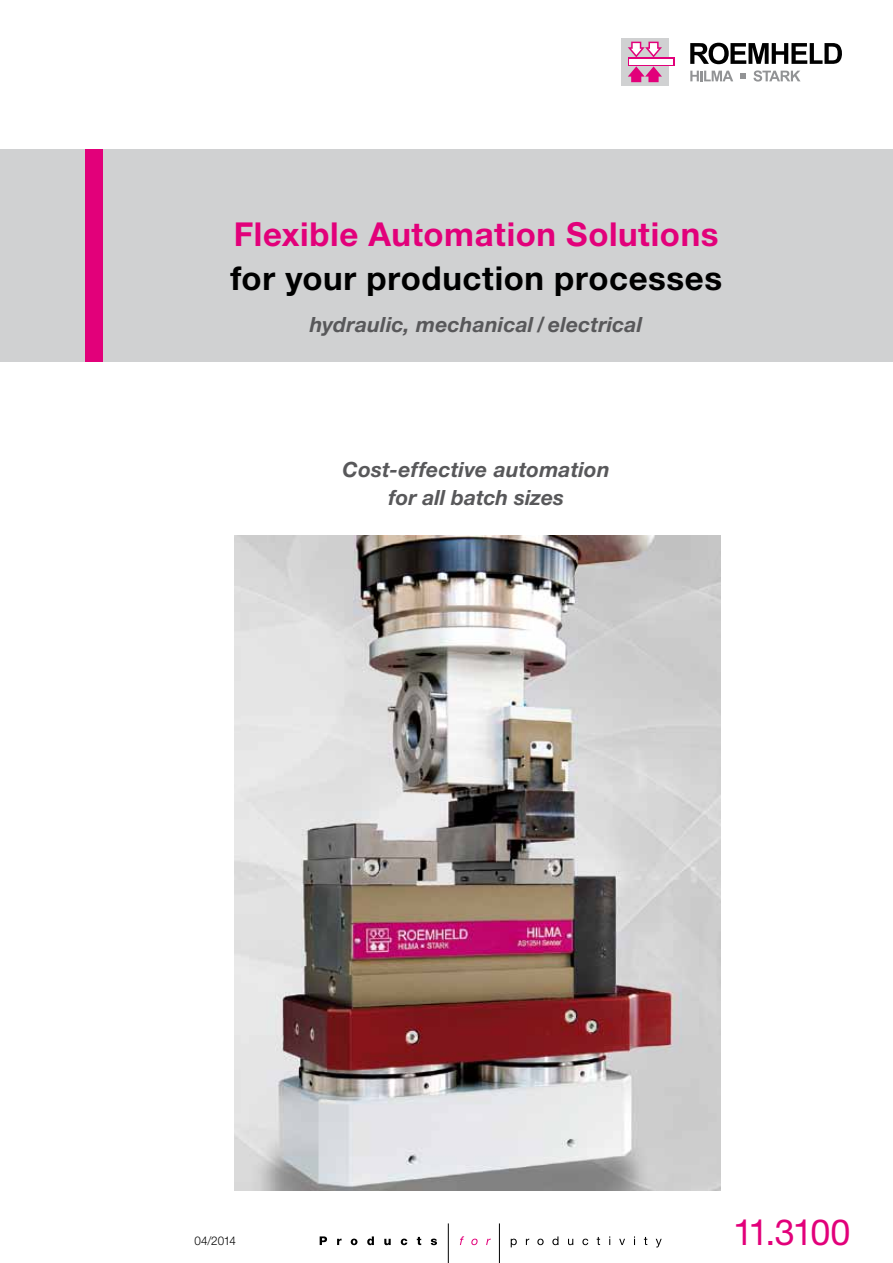
<style>
.page{position:relative;width:893px;height:1263px;background:#fff}
.page>*{position:absolute;margin:0;border:0;box-sizing:border-box;transform-origin:0 0}
.t1{font:36px "Helvetica Neue";letter-spacing:-.065em;color:#e2007a}
.t2{font:700 33px "Helvetica Neue";letter-spacing:.02em;color:#e2007a}
.t3{font:700 33px "Helvetica Neue";letter-spacing:.02em;color:#000}
.t4{font:italic 700 21px/28.2px "Helvetica Neue";letter-spacing:.01em;color:#58585a;text-align:center}
.t5{font:300 12px "Helvetica Neue";letter-spacing:-.01em;color:#000}
</style>
<div class="page">
<div style="left:622px;top:38px;width:47px;height:48px;background:#d0d1d2"></div>
<div style="left:628px;top:58px;width:47px;height:8px;background:#e2007a"></div>
<div style="left:629px;top:59px;width:44px;height:6px;background:#fff"></div>
<svg style="left:628px;top:42px;width:34px;height:15px"></svg>
<svg style="left:628px;top:66px;width:34px;height:16px"></svg>
<svg style="left:690px;top:43px;width:152px;height:21px"></svg>
<svg style="left:690px;top:71px;width:43px;height:10px"></svg>
<svg style="left:753px;top:70px;width:47px;height:12px"></svg>
<svg style="left:741px;top:73px;width:5px;height:6px"></svg>
<img style="left:234px;top:536px;width:487px;height:655px">
<div style="left:0;top:149px;width:893px;height:212px;background:#d0d1d2"></div>
<div style="left:85px;top:149px;width:17px;height:212px;background:#e2007a"></div>
<svg style="left:320px;top:1236px;width:7px;height:9px"></svg>
<svg style="left:337px;top:1239px;width:5px;height:6px"></svg>
<svg style="left:351px;top:1238px;width:6px;height:7px"></svg>
<svg style="left:367px;top:1236px;width:7px;height:9px"></svg>
<svg style="left:384px;top:1239px;width:7px;height:6px"></svg>
<svg style="left:401px;top:1238px;width:6px;height:7px"></svg>
<svg style="left:417px;top:1237px;width:4px;height:8px"></svg>
<svg style="left:431px;top:1238px;width:6px;height:7px"></svg>
<svg style="left:460px;top:1236px;width:4px;height:9px"></svg>
<svg style="left:471px;top:1239px;width:7px;height:6px"></svg>
<svg style="left:486px;top:1238px;width:5px;height:7px"></svg>
<svg style="left:511px;top:1239px;width:6px;height:8px"></svg>
<svg style="left:537px;top:1239px;width:7px;height:6px"></svg>
<svg style="left:552px;top:1236px;width:6px;height:9px"></svg>
<svg style="left:568px;top:1239px;width:5px;height:6px"></svg>
<svg style="left:582px;top:1239px;width:6px;height:6px"></svg>
<svg style="left:597px;top:1237px;width:3px;height:8px"></svg>
<svg style="left:619px;top:1239px;width:6px;height:6px"></svg>
<svg style="left:644px;top:1237px;width:3px;height:8px"></svg>
<svg style="left:656px;top:1239px;width:6px;height:8px"></svg>
<hr style="left:448px;top:1223px;width:1px;height:40px;background:#000">
<hr style="left:499px;top:1223px;width:1px;height:40px;background:#000">
<h2 class="t2" style="left:234px;top:214px;width:486px">Flexible Automation Solutions</h2>
<h2 class="t3" style="left:230px;top:258px;width:493px">for your production processes</h2>
<p class="t4" style="left:310px;top:310px;width:334px">hydraulic, mechanical/ electrical</p>
<p class="t4" style="left:343px;top:455px;width:269px">Cost-effective automation for all batch sizes</p>
<p class="t5" style="left:194px;top:1233px;width:43px">04/2014</p>
<h1 class="t1" style="left:733px;top:1210px;width:119px">11.3100</h1>
</div>
